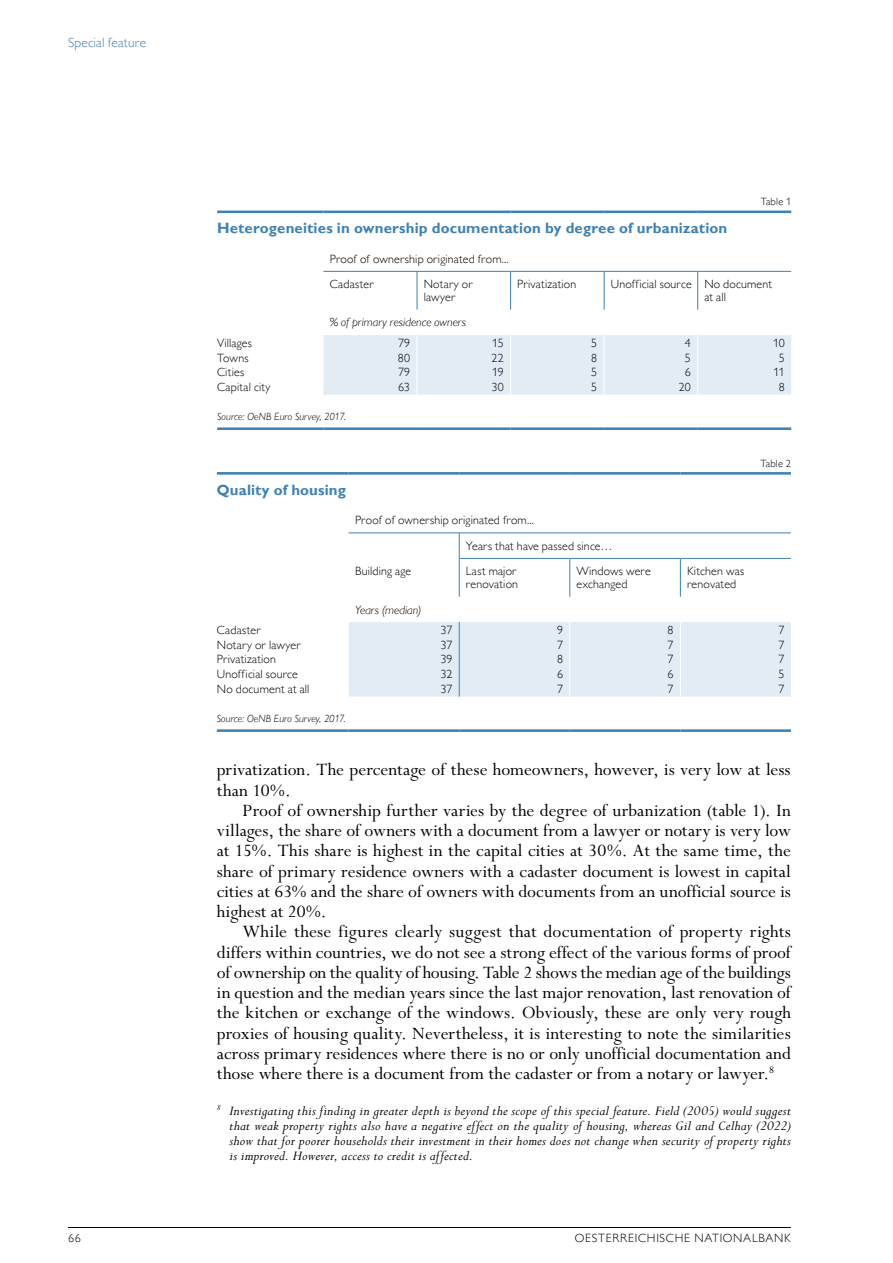
<style>
.page{position:relative;width:893px;height:1263px;background:#fff}
.page>*{position:absolute;margin:0;border:0;box-sizing:border-box;transform-origin:0 0}
.t1{font:19.5px/20.2px "Perpetua Std";color:#000;text-align:justify}
.t2{font:italic 15px/15px "Perpetua Std";letter-spacing:.015em;color:#000;text-align:justify}
.t3{font:700 15px "Gill Sans MT Pro";letter-spacing:.01em;color:#4081b3}
.t4{font:300 13.5px "Gill Sans MT Pro";letter-spacing:.01em;color:#4081b3}
.t5{font:300 12px/12.8px "Gill Sans MT Pro";letter-spacing:.015em;color:#000}
.t6{font:italic 300 12px "Gill Sans MT Pro";letter-spacing:.005em;color:#000}
.t7{font:300 12px "Gill Sans MT Pro";letter-spacing:.06em;color:#000}
.t8{font:italic 300 10.5px "Gill Sans MT Pro";letter-spacing:.01em;color:#000}
.t9{font:300 10.5px "Gill Sans MT Pro";letter-spacing:.02em;color:#000}
</style>
<div class="page">
<hr style="left:68px;top:1227px;width:723px;height:1px;background:#000">
<hr style="left:217px;top:211px;width:106px;height:2px;background:#4081b3">
<hr style="left:323px;top:211px;width:94px;height:2px;background:#4081b3">
<hr style="left:417px;top:211px;width:94px;height:2px;background:#4081b3">
<hr style="left:511px;top:211px;width:93px;height:2px;background:#4081b3">
<hr style="left:604px;top:211px;width:94px;height:2px;background:#4081b3">
<hr style="left:698px;top:211px;width:93px;height:2px;background:#4081b3">
<hr style="left:217px;top:427px;width:106px;height:3px;background:#4081b3">
<hr style="left:323px;top:427px;width:94px;height:3px;background:#4081b3">
<hr style="left:417px;top:427px;width:94px;height:3px;background:#4081b3">
<hr style="left:511px;top:427px;width:93px;height:3px;background:#4081b3">
<hr style="left:604px;top:427px;width:94px;height:3px;background:#4081b3">
<hr style="left:698px;top:427px;width:93px;height:3px;background:#4081b3">
<hr style="left:323px;top:271px;width:94px;height:1px;background:#4081b3">
<hr style="left:417px;top:271px;width:94px;height:1px;background:#4081b3">
<hr style="left:417px;top:272px;width:1px;height:38px;background:#4081b3">
<hr style="left:511px;top:271px;width:93px;height:1px;background:#4081b3">
<hr style="left:510px;top:272px;width:1px;height:38px;background:#4081b3">
<hr style="left:604px;top:271px;width:94px;height:1px;background:#4081b3">
<hr style="left:604px;top:272px;width:1px;height:38px;background:#4081b3">
<hr style="left:698px;top:271px;width:93px;height:1px;background:#4081b3">
<hr style="left:697px;top:272px;width:1px;height:38px;background:#4081b3">
<div style="left:323px;top:335px;width:468px;height:60px;background:#e2ecf4"></div>
<hr style="left:217px;top:472px;width:132px;height:3px;background:#4081b3">
<hr style="left:349px;top:472px;width:110px;height:3px;background:#4081b3">
<hr style="left:459px;top:472px;width:111px;height:3px;background:#4081b3">
<hr style="left:570px;top:472px;width:110px;height:3px;background:#4081b3">
<hr style="left:680px;top:472px;width:111px;height:3px;background:#4081b3">
<hr style="left:217px;top:729px;width:132px;height:3px;background:#4081b3">
<hr style="left:349px;top:729px;width:110px;height:3px;background:#4081b3">
<hr style="left:459px;top:729px;width:111px;height:3px;background:#4081b3">
<hr style="left:570px;top:729px;width:110px;height:3px;background:#4081b3">
<hr style="left:680px;top:729px;width:111px;height:3px;background:#4081b3">
<hr style="left:459px;top:559px;width:1px;height:38px;background:#4081b3">
<hr style="left:569px;top:559px;width:1px;height:38px;background:#4081b3">
<hr style="left:680px;top:559px;width:1px;height:38px;background:#4081b3">
<div style="left:349px;top:622px;width:442px;height:75px;background:#e2ecf4"></div>
<hr style="left:349px;top:533px;width:110px;height:1px;background:#4081b3">
<hr style="left:459px;top:533px;width:111px;height:1px;background:#4081b3">
<svg style="left:459px;top:533px;width:1px;height:25px"></svg>
<hr style="left:570px;top:533px;width:110px;height:1px;background:#4081b3">
<hr style="left:680px;top:533px;width:111px;height:1px;background:#4081b3">
<hr style="left:459px;top:558px;width:111px;height:1px;background:#4081b3">
<hr style="left:570px;top:558px;width:110px;height:1px;background:#4081b3">
<hr style="left:680px;top:558px;width:111px;height:1px;background:#4081b3">
<p class="t4" style="left:68px;top:35px;width:80px">Special feature</p>
<p class="t9" style="left:761px;top:196px;width:32px">Table 1</p>
<p class="t3" style="left:217px;top:219px;width:512px">Heterogeneities in ownership documentation by degree of urbanization</p>
<p class="t5" style="left:330px;top:246px;width:180px;line-height:25.5px">Proof of ownership originated from...<br>Cadaster</p>
<p class="t5" style="left:424px;top:277px;width:51px">Notary or lawyer</p>
<p class="t5" style="left:517px;top:277px;width:61px">Privatization</p>
<p class="t5" style="left:704px;top:277px;width:69px;text-indent:-94px">Unofficial source No document at all</p>
<p class="t6" style="left:330px;top:315px;width:138px">% of primary residence owners</p>
<p class="t5" style="left:217px;top:336px;width:36px">Villages</p>
<p class="t5" style="left:398px;top:336px;width:14px">79</p>
<p class="t5" style="left:492px;top:336px;width:13px">15</p>
<p class="t5" style="left:591px;top:336px;width:7px">5</p>
<p class="t5" style="left:685px;top:336px;width:7px">4</p>
<p class="t5" style="left:773px;top:336px;width:13px">10</p>
<p class="t5" style="left:217px;top:351px;width:33px">Towns</p>
<p class="t5" style="left:398px;top:351px;width:14px">80</p>
<p class="t5" style="left:491px;top:351px;width:14px">22</p>
<p class="t5" style="left:591px;top:351px;width:7px">8</p>
<p class="t5" style="left:685px;top:351px;width:7px">5</p>
<p class="t5" style="left:779px;top:351px;width:7px">5</p>
<p class="t5" style="left:217px;top:366px;width:29px">Cities</p>
<p class="t5" style="left:398px;top:366px;width:14px">79</p>
<p class="t5" style="left:492px;top:366px;width:13px">19</p>
<p class="t5" style="left:591px;top:366px;width:7px">5</p>
<p class="t5" style="left:685px;top:366px;width:7px">6</p>
<p class="t5" style="left:774px;top:366px;width:13px">11</p>
<p class="t5" style="left:217px;top:381px;width:55px">Capital city</p>
<p class="t5" style="left:398px;top:381px;width:14px">63</p>
<p class="t5" style="left:492px;top:381px;width:14px">30</p>
<p class="t5" style="left:591px;top:381px;width:7px">5</p>
<p class="t5" style="left:679px;top:381px;width:13px">20</p>
<p class="t5" style="left:779px;top:381px;width:7px">8</p>
<p class="t8" style="left:217px;top:410px;width:130px">Source: OeNB Euro Survey, 2017.</p>
<p class="t9" style="left:760px;top:457px;width:32px">Table 2</p>
<p class="t3" style="left:217px;top:480px;width:130px">Quality of housing</p>
<p class="t5" style="left:355px;top:513px;width:180px">Proof of ownership originated from...</p>
<p class="t5" style="left:466px;top:539px;width:148px">Years that have passed since…</p>
<p class="t5" style="left:355px;top:564px;width:58px">Building age</p>
<p class="t5" style="left:466px;top:564px;width:54px">Last major renovation</p>
<p class="t5" style="left:576px;top:564px;width:76px">Windows were exchanged</p>
<p class="t5" style="left:687px;top:564px;width:59px">Kitchen was renovated</p>
<p class="t6" style="left:355px;top:602px;width:68px">Years (median)</p>
<p class="t5" style="left:217px;top:623px;width:45px">Cadaster</p>
<p class="t5" style="left:441px;top:623px;width:13px">37</p>
<p class="t5" style="left:557px;top:623px;width:7px">9</p>
<p class="t5" style="left:668px;top:623px;width:7px">8</p>
<p class="t5" style="left:779px;top:623px;width:7px">7</p>
<p class="t5" style="left:217px;top:638px;width:86px">Notary or lawyer</p>
<p class="t5" style="left:441px;top:638px;width:13px">37</p>
<p class="t5" style="left:557px;top:638px;width:7px">7</p>
<p class="t5" style="left:668px;top:638px;width:7px">7</p>
<p class="t5" style="left:779px;top:638px;width:7px">7</p>
<p class="t5" style="left:217px;top:653px;width:61px">Privatization</p>
<p class="t5" style="left:441px;top:653px;width:13px">39</p>
<p class="t5" style="left:557px;top:653px;width:7px">8</p>
<p class="t5" style="left:668px;top:653px;width:7px">7</p>
<p class="t5" style="left:779px;top:653px;width:7px">7</p>
<p class="t5" style="left:217px;top:668px;width:83px">Unofficial source</p>
<p class="t5" style="left:441px;top:668px;width:13px">32</p>
<p class="t5" style="left:557px;top:668px;width:7px">6</p>
<p class="t5" style="left:668px;top:668px;width:7px">6</p>
<p class="t5" style="left:779px;top:668px;width:7px">5</p>
<p class="t5" style="left:217px;top:683px;width:94px">No document at all</p>
<p class="t5" style="left:441px;top:683px;width:13px">37</p>
<p class="t5" style="left:557px;top:683px;width:7px">7</p>
<p class="t5" style="left:668px;top:683px;width:7px">7</p>
<p class="t5" style="left:779px;top:683px;width:7px">7</p>
<p class="t8" style="left:217px;top:712px;width:130px">Source: OeNB Euro Survey, 2017.</p>
<p class="t1" style="left:217px;top:760px;width:575px">privatization. The percentage of these homeowners, however, is very low at less than 10%.</p>
<p class="t1" style="left:217px;top:801px;width:576px;text-indent:26px">Proof of ownership further varies by the degree of urbanization (table 1). In villages, the share of owners with a document from a lawyer or notary is very low at 15%. This share is highest in the capital cities at 30%. At the same time, the share of primary residence owners with a cadaster document is lowest in capital cities at 63% and the share of owners with documents from an unofficial source is highest at 20%.</p>
<p class="t1" style="left:217px;top:922px;width:576px;text-indent:26px">While these figures clearly suggest that documentation of property rights differs within countries, we do not see a strong effect of the various forms of proof of ownership on the quality of housing. Table 2 shows the median age of the buildings in question and the median years since the last major renovation, last renovation of the kitchen or exchange of the windows. Obviously, these are only very rough proxies of housing quality. Nevertheless, it is interesting to note the similarities across primary residences where there is no or only unofficial documentation and those where there is a document from the cadaster or from a notary or lawyer.<sup>8</sup></p>
<p class="t2" style="left:230px;top:1104px;width:563px;text-indent:-13px"><sup>8</sup> Investigating this finding in greater depth is beyond the scope of this special feature. Field (2005) would suggest that weak property rights also have a negative effect on the quality of housing, whereas Gil and Celhay (2022) show that for poorer households their investment in their homes does not change when security of property rights is improved. However, access to credit is affected.</p>
<p class="t5" style="left:68px;top:1232px;width:14px">66</p>
<p class="t7" style="left:575px;top:1231px;width:218px">OESTERREICHISCHE NATIONALBANK</p>
</div>
